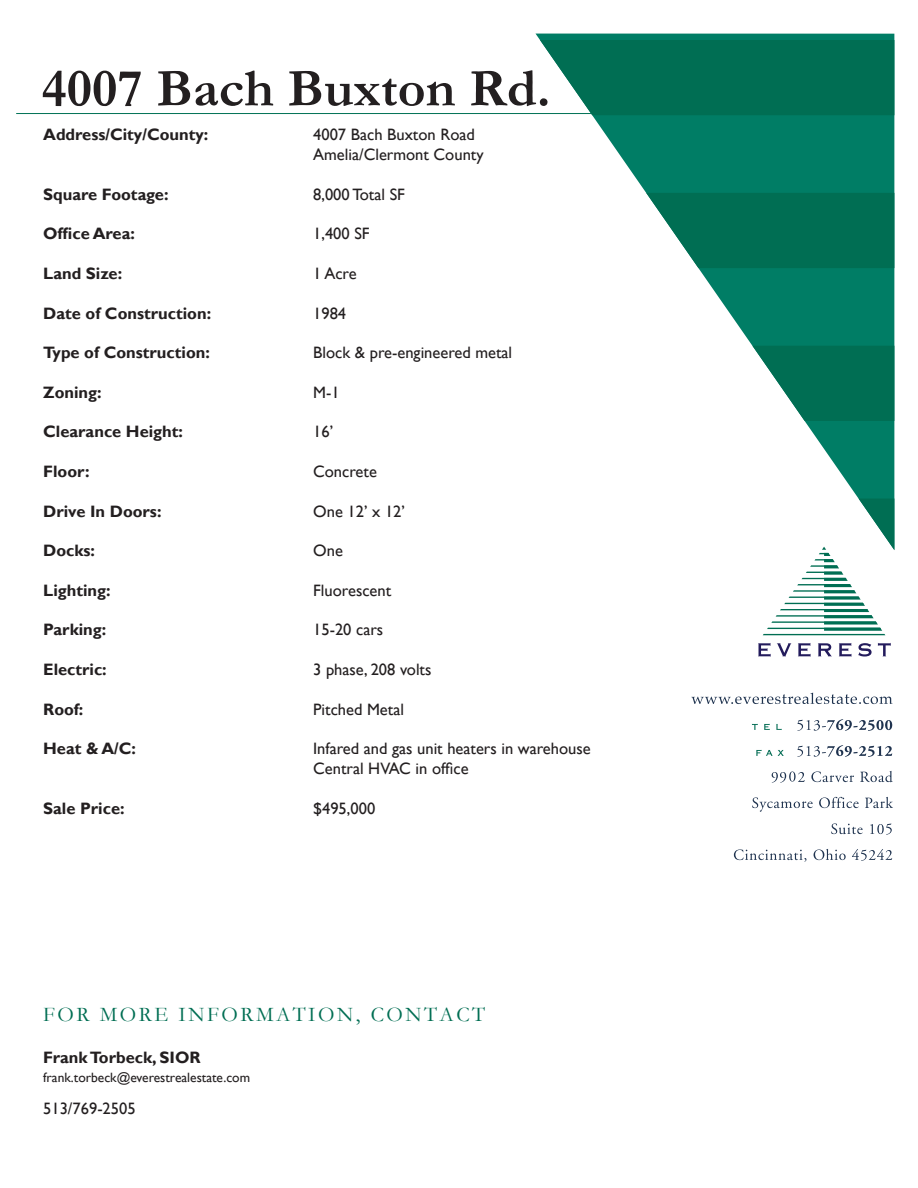
<style>
.page{position:relative;width:918px;height:1188px;background:#fff}
.page>*{position:absolute;margin:0;border:0;box-sizing:border-box;transform-origin:0 0}
.t1{font:700 54px "Garamond";color:#231f20}
.t2{font:21px "Garamond";letter-spacing:.12em;color:#006e53}
.t3{font:16.5px "Gill Sans";color:#231f20}
.t4{font:700 16.5px "Gill Sans";color:#231f20}
.t5{font:13.5px "Gill Sans";color:#231f20}
</style>
<div class="page">
<hr style="left:16px;top:113px;width:878px;height:1px;background:#007256">
<svg style="left:536px;top:34px;width:358px;height:465px"></svg>
<svg style="left:540px;top:40px;width:354px;height:75px;background:#137960"></svg>
<svg style="left:752px;top:346px;width:142px;height:75px"></svg>
<svg style="left:646px;top:193px;width:248px;height:75px;background:#1c7e66"></svg>
<svg style="left:763px;top:499px;width:131px;height:136px"></svg>
<svg style="left:691px;top:693px;width:201px;height:11px"></svg>
<svg style="left:752px;top:724px;width:6px;height:6px"></svg>
<svg style="left:764px;top:724px;width:6px;height:6px"></svg>
<svg style="left:776px;top:724px;width:6px;height:6px"></svg>
<svg style="left:797px;top:719px;width:95px;height:12px"></svg>
<svg style="left:756px;top:750px;width:28px;height:6px"></svg>
<svg style="left:797px;top:745px;width:95px;height:12px"></svg>
<svg style="left:811px;top:771px;width:43px;height:11px"></svg>
<svg style="left:860px;top:771px;width:33px;height:11px"></svg>
<svg style="left:752px;top:797px;width:61px;height:15px"></svg>
<svg style="left:819px;top:797px;width:40px;height:11px"></svg>
<svg style="left:865px;top:797px;width:28px;height:11px"></svg>
<svg style="left:831px;top:823px;width:32px;height:11px"></svg>
<svg style="left:772px;top:772px;width:33px;height:11px"></svg>
<svg style="left:734px;top:849px;width:72px;height:13px"></svg>
<svg style="left:814px;top:849px;width:32px;height:11px"></svg>
<svg style="left:870px;top:824px;width:22px;height:11px"></svg>
<svg style="left:852px;top:849px;width:40px;height:12px"></svg>
<svg style="left:758px;top:643px;width:13px;height:14px"></svg>
<svg style="left:777px;top:643px;width:14px;height:13px"></svg>
<svg style="left:798px;top:643px;width:13px;height:14px"></svg>
<svg style="left:818px;top:643px;width:14px;height:13px"></svg>
<svg style="left:839px;top:643px;width:12px;height:14px"></svg>
<svg style="left:858px;top:643px;width:14px;height:14px"></svg>
<svg style="left:878px;top:643px;width:13px;height:13px"></svg>
<p class="t1" style="left:41px;top:52px;width:511px">4007 Bach Buxton Rd.</p>
<p class="t4" style="left:43px;top:125px;width:167px">Address/City/County:</p>
<p class="t3" style="left:313px;top:125px;width:163px">4007 Bach Buxton Road</p>
<p class="t3" style="left:313px;top:145px;width:172px">Amelia/Clermont County</p>
<p class="t4" style="left:43px;top:184px;width:127px">Square Footage:</p>
<p class="t3" style="left:313px;top:185px;width:93px">8,000 Total SF</p>
<p class="t4" style="left:43px;top:224px;width:93px">Office Area:</p>
<p class="t3" style="left:313px;top:224px;width:58px">1,400 SF</p>
<p class="t4" style="left:43px;top:264px;width:81px">Land Size:</p>
<p class="t3" style="left:313px;top:264px;width:45px">1 Acre</p>
<p class="t4" style="left:43px;top:303px;width:169px">Date of Construction:</p>
<p class="t3" style="left:313px;top:303px;width:34px">1984</p>
<p class="t4" style="left:43px;top:343px;width:168px">Type of Construction:</p>
<p class="t3" style="left:313px;top:343px;width:201px">Block &amp; pre-engineered metal</p>
<p class="t4" style="left:43px;top:382px;width:60px">Zoning:</p>
<p class="t3" style="left:313px;top:383px;width:28px">M-1</p>
<p class="t4" style="left:43px;top:422px;width:141px">Clearance Height:</p>
<p class="t3" style="left:313px;top:422px;width:22px">16’</p>
<p class="t4" style="left:43px;top:462px;width:48px">Floor:</p>
<p class="t3" style="left:313px;top:462px;width:65px">Concrete</p>
<p class="t4" style="left:43px;top:501px;width:120px">Drive In Doors:</p>
<p class="t3" style="left:313px;top:501px;width:93px">One 12’ x 12’</p>
<p class="t4" style="left:43px;top:541px;width:53px">Docks:</p>
<p class="t3" style="left:313px;top:541px;width:31px">One</p>
<p class="t4" style="left:43px;top:580px;width:69px">Lighting:</p>
<p class="t3" style="left:313px;top:581px;width:80px">Fluorescent</p>
<p class="t4" style="left:43px;top:620px;width:65px">Parking:</p>
<p class="t3" style="left:313px;top:620px;width:72px">15-20 cars</p>
<p class="t4" style="left:43px;top:660px;width:65px">Electric:</p>
<p class="t3" style="left:313px;top:660px;width:120px">3 phase, 208 volts</p>
<p class="t4" style="left:43px;top:699px;width:42px">Roof:</p>
<p class="t3" style="left:313px;top:699px;width:92px">Pitched Metal</p>
<p class="t4" style="left:43px;top:739px;width:94px">Heat &amp; A/C:</p>
<p class="t3" style="left:313px;top:739px;width:279px">Infared and gas unit heaters in warehouse</p>
<p class="t3" style="left:313px;top:759px;width:157px">Central HVAC in office</p>
<p class="t4" style="left:43px;top:798px;width:83px">Sale Price:</p>
<p class="t3" style="left:313px;top:798px;width:64px">$495,000</p>
<p class="t2" style="left:43px;top:1000px;width:443px">FOR MORE INFORMATION, CONTACT</p>
<p class="t4" style="left:43px;top:1047px;width:159px">Frank Torbeck, SIOR</p>
<p class="t5" style="left:43px;top:1070px;width:208px">frank.torbeck@everestrealestate.com</p>
<p class="t3" style="left:43px;top:1099px;width:94px">513/769-2505</p>
</div>
